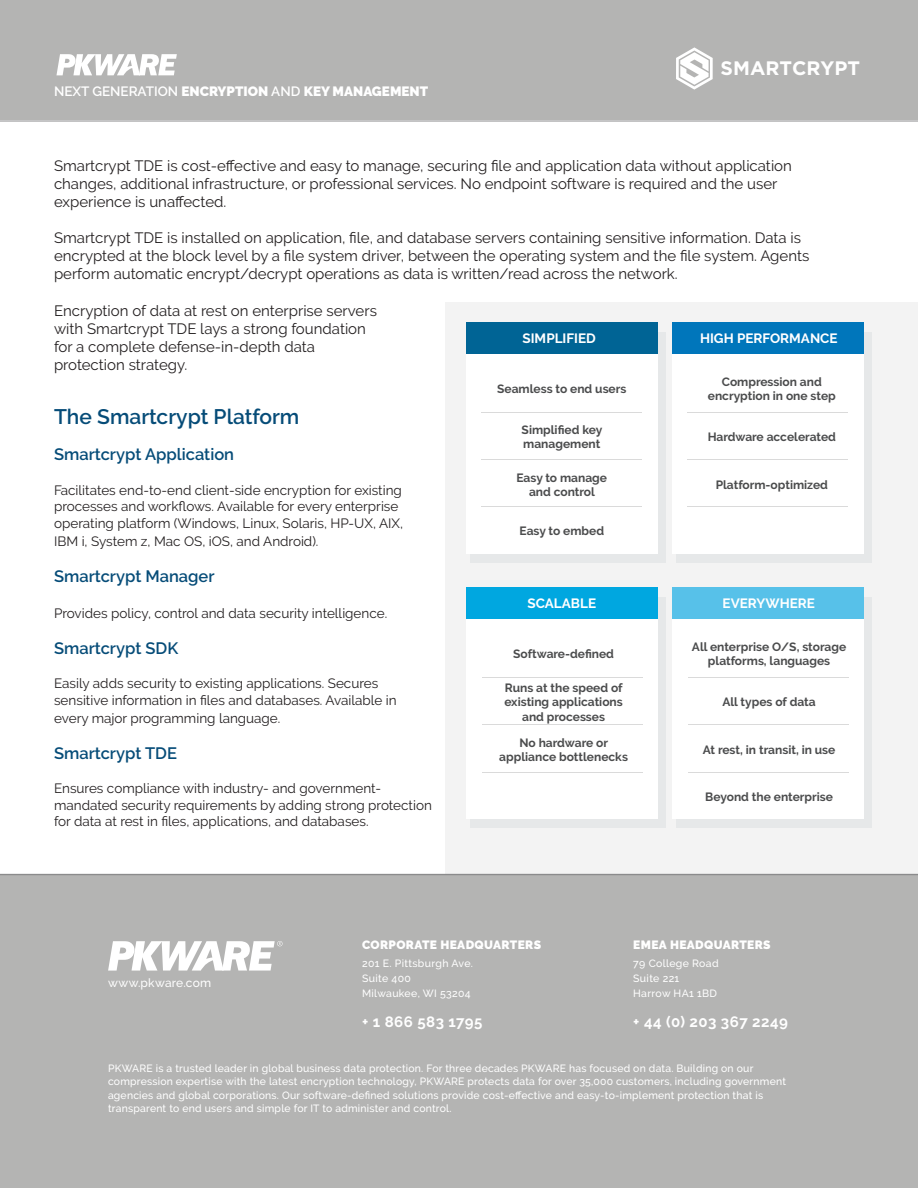
<style>
.page{position:relative;width:918px;height:1188px;background:#fff}
.page>*{position:absolute;margin:0;border:0;box-sizing:border-box;transform-origin:0 0}
.t1{font:600 21px "Raleway";color:#064c78}
.t2{font:700 19.5px "Gotham";color:#fff}
.t3{font:600 16.5px "Raleway";color:#064c78}
.t4{font:15px/18px "Raleway";color:#231f20}
.t5{font:700 15px "Raleway";letter-spacing:.03em;color:#fff}
.t6{font:13.5px/16.5px "Raleway";color:#231f20}
.t7{font:700 13.5px "Raleway";color:#fff}
.t8{font:900 13.5px "Raleway";color:#fff}
.t9{font:700 12px/14.4px "Raleway";color:#4b4c4d;text-align:center}
.t10{font:900 12px "Raleway";letter-spacing:.03em;color:#fff}
.t11{font:500 12px "Raleway";letter-spacing:.015em;color:#fff}
.t12{font:500 10.5px/15px "Raleway";letter-spacing:.02em;color:#fff}
.s1{font-weight:600}
</style>
<div class="page">
<div style="left:0;top:874px;width:918px;height:314px;background:#b4b4b3"></div>
<div style="left:0;top:0;width:918px;height:120px;background:#b4b4b3"></div>
<svg style="left:108px;top:941px;width:175px;height:30px"></svg>
<svg style="left:56px;top:54px;width:120px;height:21px"></svg>
<hr style="left:0;top:120px;width:918px;height:2px;background:#636366">
<hr style="left:0;top:874px;width:918px;height:1px;background:#636366">
<svg style="left:676px;top:47px;width:37px;height:43px"></svg>
<div style="left:446px;top:302px;width:472px;height:572px;background:#f3f3f3"></div>
<div style="left:677px;top:333px;width:195px;height:230px;background:#e6e8e9"></div>
<div style="left:471px;top:333px;width:195px;height:230px;background:#e6e8e9"></div>
<div style="left:467px;top:322px;width:191px;height:32px;background:#006495"></div>
<div style="left:467px;top:354px;width:191px;height:199px;background:#fff"></div>
<hr style="left:482px;top:506px;width:160px;height:1px;background:#dadada">
<hr style="left:482px;top:459px;width:160px;height:1px;background:#dadada">
<hr style="left:482px;top:412px;width:160px;height:1px;background:#dadada">
<div style="left:672px;top:322px;width:192px;height:32px;background:#0076bb"></div>
<div style="left:672px;top:354px;width:192px;height:199px;background:#fff"></div>
<hr style="left:688px;top:506px;width:160px;height:1px;background:#dadada">
<hr style="left:688px;top:459px;width:160px;height:1px;background:#dadada">
<hr style="left:688px;top:412px;width:160px;height:1px;background:#dadada">
<div style="left:471px;top:598px;width:195px;height:230px;background:#e6e8e9"></div>
<div style="left:677px;top:598px;width:195px;height:230px;background:#e6e8e9"></div>
<div style="left:467px;top:587px;width:191px;height:32px;background:#00a7e0"></div>
<div style="left:467px;top:619px;width:191px;height:200px;background:#fff"></div>
<hr style="left:482px;top:772px;width:161px;height:1px;background:#dadada">
<hr style="left:482px;top:724px;width:161px;height:1px;background:#dadada">
<hr style="left:482px;top:677px;width:161px;height:1px;background:#dadada">
<div style="left:673px;top:587px;width:191px;height:32px;background:#57c1e9"></div>
<div style="left:673px;top:619px;width:191px;height:200px;background:#fff"></div>
<hr style="left:688px;top:772px;width:161px;height:1px;background:#dadada">
<hr style="left:688px;top:724px;width:161px;height:1px;background:#dadada">
<hr style="left:688px;top:677px;width:161px;height:1px;background:#dadada">
<p class="t8" style="left:54px;top:83px;width:376px"><span class="s1">NEXT GENERATION</span> ENCRYPTION <span class="s1">AND</span> KEY MANAGEMENT</p>
<h2 class="t2" style="left:721px;top:57px;width:141px">SMARTCRYPT</h2>
<p class="t4" style="left:54px;top:156px;width:739px">Smartcrypt TDE is cost-effective and easy to manage, securing file and application data without application changes, additional infrastructure, or professional services. No endpoint software is required and the user experience is unaffected.</p>
<p class="t4" style="left:54px;top:228px;width:757px">Smartcrypt TDE is installed on application, file, and database servers containing sensitive information. Data is encrypted at the block level by a file system driver, between the operating system and the file system. Agents perform automatic encrypt/decrypt operations as data is written/read across the network.</p>
<p class="t4" style="left:54px;top:302px;width:324px">Encryption of data at rest on enterprise servers with Smartcrypt TDE lays a strong foundation for a complete defense-in-depth data protection strategy.</p>
<p class="t1" style="left:54px;top:405px;width:247px">The Smartcrypt Platform</p>
<p class="t3" style="left:54px;top:445px;width:182px">Smartcrypt Application</p>
<p class="t6" style="left:54px;top:482px;width:351px">Facilitates end-to-end client-side encryption for existing processes and workflows. Available for every enterprise operating platform (Windows, Linux, Solaris, HP-UX, AIX,</p>
<p class="t6" style="left:54px;top:533px;width:266px">IBM i, System z, Mac OS, iOS, and Android).</p>
<p class="t3" style="left:54px;top:566px;width:162px">Smartcrypt Manager</p>
<p class="t6" style="left:54px;top:605px;width:335px">Provides policy, control and data security intelligence.</p>
<p class="t3" style="left:54px;top:638px;width:126px">Smartcrypt SDK</p>
<p class="t6" style="left:54px;top:675px;width:344px">Easily adds security to existing applications. Secures sensitive information in files and databases. Available in</p>
<p class="t6" style="left:54px;top:710px;width:228px">every major programming language.</p>
<p class="t3" style="left:54px;top:743px;width:124px">Smartcrypt TDE</p>
<p class="t6" style="left:54px;top:780px;width:379px">Ensures compliance with industry- and government&shy;mandated security requirements by adding strong protection for data at rest in files, applications, and databases.</p>
<p class="t7" style="left:523px;top:331px;width:75px">SIMPLIFIED</p>
<p class="t7" style="left:700px;top:331px;width:139px">HIGH PERFORMANCE</p>
<p class="t9" style="left:497px;top:382px;width:131px">Seamless to end users</p>
<p class="t9" style="left:708px;top:374px;width:130px">Compression and encryption in one step</p>
<p class="t9" style="left:522px;top:422px;width:82px;text-align:left">Simplified key management</p>
<p class="t9" style="left:708px;top:430px;width:130px">Hardware accelerated</p>
<p class="t9" style="left:517px;top:470px;width:92px">Easy to manage and control</p>
<p class="t9" style="left:716px;top:478px;width:114px">Platform-optimized</p>
<p class="t9" style="left:520px;top:524px;width:86px">Easy to embed</p>
<p class="t7" style="left:528px;top:596px;width:70px">SCALABLE</p>
<p class="t7" style="left:723px;top:596px;width:94px">EVERYWHERE</p>
<p class="t9" style="left:513px;top:647px;width:102px">Software-defined</p>
<p class="t9" style="left:692px;top:640px;width:156px">All enterprise O/S, storage platforms, languages</p>
<p class="t9" style="left:504px;top:680px;width:120px">Runs at the speed of existing applications and processes</p>
<p class="t9" style="left:722px;top:695px;width:95px">All types of data</p>
<p class="t9" style="left:499px;top:736px;width:130px">No hardware or appliance bottlenecks</p>
<p class="t9" style="left:703px;top:743px;width:134px">At rest, in transit, in use</p>
<p class="t9" style="left:705px;top:789px;width:129px">Beyond the enterprise</p>
<p class="t11" style="left:108px;top:976px;width:105px">www.pkware.com</p>
<p class="t10" style="left:362px;top:938px;width:181px">CORPORATE HEADQUARTERS</p>
<p class="t12" style="left:362px;top:956px;width:112px">201 E. Pittsburgh Ave.<br>Suite 400<br>Milwaukee, WI 53204</p>
<p class="t5" style="left:362px;top:1013px;width:122px">+ 1 866 583 1795</p>
<p class="t10" style="left:633px;top:938px;width:139px">EMEA HEADQUARTERS</p>
<p class="t12" style="left:633px;top:956px;width:87px">79 College Road<br>Suite 221<br>Harrow HA1 1BD</p>
<p class="t5" style="left:633px;top:1013px;width:156px">+ 44 (0) 203 367 2249</p>
<p class="t12" style="left:108px;top:1061px;width:680px;line-height:13.5px">PKWARE is a trusted leader in global business data protection. For three decades PKWARE has focused on data. Building on our compression expertise with the latest encryption technology, PKWARE protects data for over 35,000 customers, including government agencies and global corporations. Our software-defined solutions provide cost-effective and easy-to-implement protection that is transparent to end users and simple for IT to administer and control.</p>
</div>
